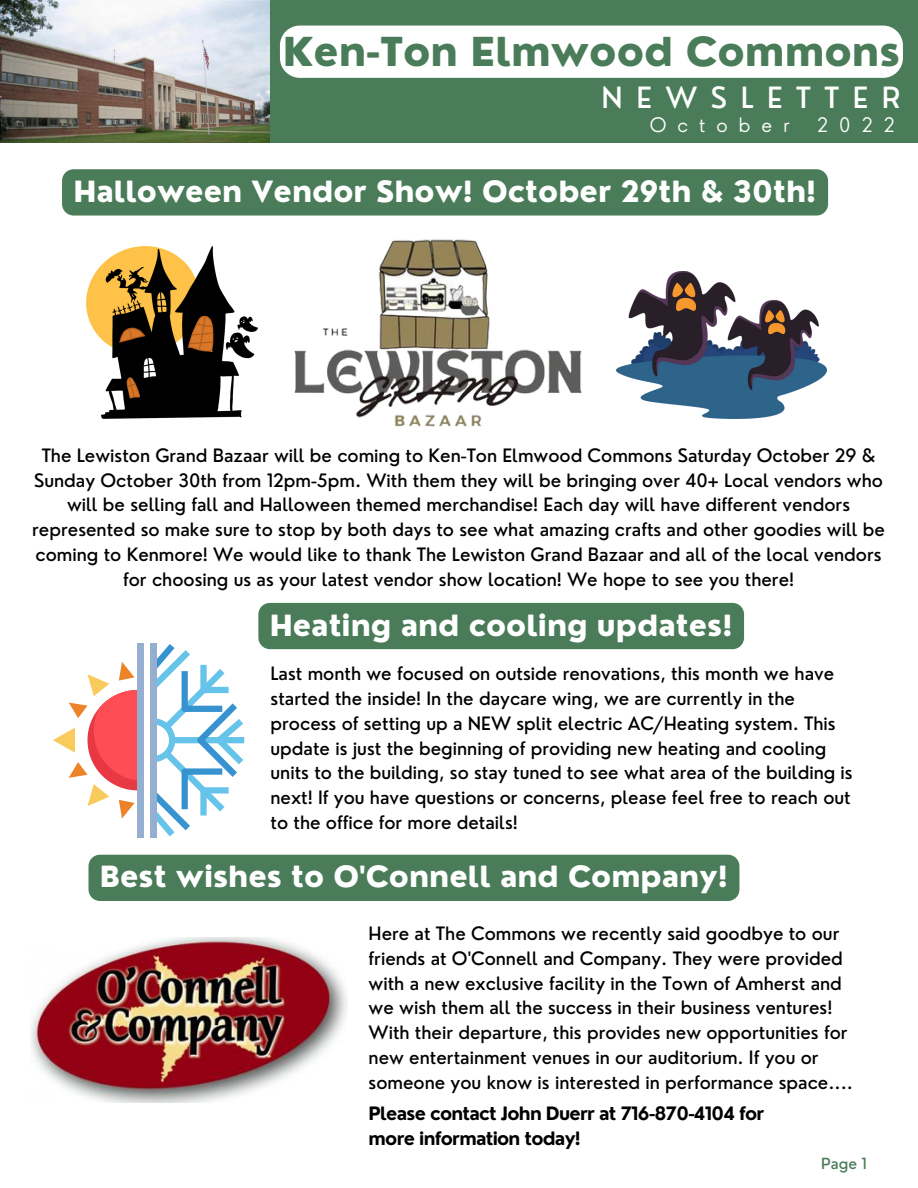
<style>
.page{position:relative;width:918px;height:1188px;background:#fff}
.page>*{position:absolute;margin:0;border:0;box-sizing:border-box;transform-origin:0 0}
.t1{font:800 38.85px "Nourd";color:#4a7c59}
.t2{font:500 28.65px "Nourd";letter-spacing:.475em;color:#fff}
.t3{font:800 28.5px "Nourd";color:#fff}
.t4{font:300 19.5px "Nourd";letter-spacing:.565em;color:#fff}
.t5{font:500 18px/24.8px "Nourd";color:#000}
.t6{font:700 18px/24.8px "Nourd";letter-spacing:-.04em;color:#000}
.t7{font:500 15px "Nourd";color:#4a7c59}
</style>
<div class="page">
<div style="left:0;top:0;width:918px;height:142px;background:#4a7c59"></div>
<img style="left:0;top:0;width:270px;height:142px">
<img style="left:257px;top:239px;width:325px;height:188px">
<img style="left:616px;top:271px;width:211px;height:148px">
<img style="left:86px;top:247px;width:171px;height:172px">
<img style="left:30px;top:937px;width:318px;height:166px">
<svg style="left:156px;top:644px;width:88px;height:192px"></svg>
<svg style="left:53px;top:662px;width:85px;height:157px"></svg>
<div style="left:138px;top:643px;width:6px;height:194px;background:#95afd1"></div>
<div style="left:150px;top:643px;width:6px;height:194px;background:#95afd1"></div>
<div style="left:280px;top:26px;width:623px;height:52px;background:#fff;border-radius:20px"></div>
<div style="left:62px;top:169px;width:766px;height:47px;background:#4a7c59;border-radius:12px"></div>
<div style="left:258px;top:603px;width:486px;height:46px;background:#4a7c59"></div>
<div style="left:89px;top:855px;width:650px;height:46px;background:#4a7c59"></div>
<h1 class="t1" style="left:283px;top:27px;width:619px">Ken-Ton Elmwood Commons</h1>
<h2 class="t2" style="left:602px;top:79px;width:300px">NEWSLETTER</h2>
<p class="t4" style="left:650px;top:113px;width:141px">October</p>
<p class="t4" style="left:817px;top:113px;width:79px">2022</p>
<h3 class="t3" style="left:73px;top:173px;width:744px">Halloween Vendor Show! October 29th &amp; 30th!</h3>
<p class="t5" style="left:32px;top:443px;width:854px;text-align:center">The Lewiston Grand Bazaar will be coming to Ken-Ton Elmwood Commons Saturday October 29 &amp; Sunday October 30th from 12pm-5pm. With them they will be bringing over 40+ Local vendors who will be selling fall and Halloween themed merchandise! Each day will have different vendors represented so make sure to stop by both days to see what amazing crafts and other goodies will be coming to Kenmore! We would like to thank The Lewiston Grand Bazaar and all of the local vendors for choosing us as your latest vendor show location! We hope to see you there!</p>
<h3 class="t3" style="left:270px;top:607px;width:464px">Heating and cooling updates!</h3>
<p class="t5" style="left:271px;top:661px;width:584px">Last month we focused on outside renovations, this month we have started the inside! In the daycare wing, we are currently in the process of setting up a NEW split electric AC/Heating system. This update is just the beginning of providing new heating and cooling units to the building, so stay tuned to see what area of the building is next! If you have questions or concerns, please feel free to reach out to the office for more details!</p>
<h3 class="t3" style="left:100px;top:859px;width:629px">Best wishes to O'Connell and Company!</h3>
<p class="t5" style="left:369px;top:921px;width:486px">Here at The Commons we recently said goodbye to our friends at O'Connell and Company. They were provided with a new exclusive facility in the Town of Amherst and we wish them all the success in their business ventures!<br>With their departure, this provides new opportunities for new entertainment venues in our auditorium. If you or someone you know is interested in performance space....</p>
<p class="t6" style="left:369px;top:1101px;width:397px">Please contact John Duerr at 716-870-4104 for more information today!</p>
<p class="t7" style="left:821px;top:1154px;width:47px">Page 1</p>
</div>
